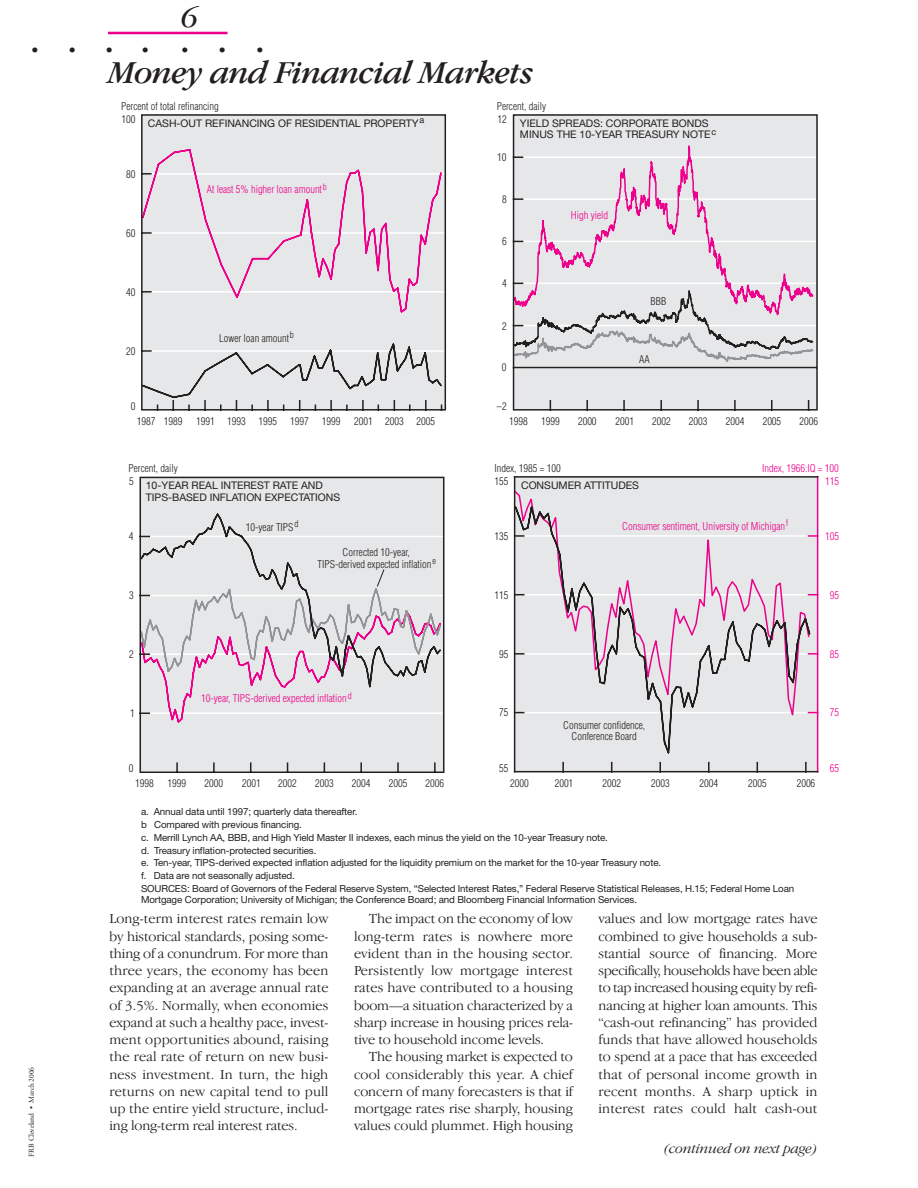
<style>
.page{position:relative;width:918px;height:1188px;background:#fff}
.page>*{position:absolute;margin:0;border:0;box-sizing:border-box;transform-origin:0 0}
.t1{font:italic 33px "Garamond IT Cby BT";letter-spacing:-.02em;color:#231f1f}
.t2{font:italic 30px "Garamond IT Cby BT";color:#231f1f}
.t3{font:18px "Adobe Garamond";color:#231f1f}
.t4{font:300 14.25px/17.2px "Garamond IT Cby BT";letter-spacing:-.005em;color:#231f1f;text-align:justify}
.t5{font:italic 300 14.25px "Garamond IT Cby BT";letter-spacing:-.01em;color:#231f1f}
.t6{font:300 condensed 10.5px/11.4px "Helvetica";color:#231f1f;text-align:center}
.t7{font:10.5px/11.4px "Helvetica Neue";color:#231f1f}
.t8{font:300 condensed 10.5px "Helvetica";color:#ed008b}
.t9{font:9.75px/12.8px "Helvetica Neue";letter-spacing:-.01em;color:#231f1f}
.t10{font:7.5px "Adobe Garamond";letter-spacing:-.005em;color:#231f1f}
</style>
<div class="page">
<hr style="left:108px;top:32px;width:120px;height:2px;background:#ed008b">
<svg style="left:512px;top:114px;width:306px;height:297px;background:#ded7dc"></svg>
<svg style="left:139px;top:476px;width:306px;height:297px;background:#dcddde"></svg>
<svg style="left:140px;top:569px;width:302px;height:155px;background:#ded6dc"></svg>
<div style="left:515px;top:477px;width:303px;height:295px;background:#e6e7e8"></div>
<hr style="left:817px;top:477px;width:1px;height:295px;background:#ed008b">
<hr style="left:515px;top:476px;width:303px;height:2px;background:#231f1f">
<svg style="left:811px;top:653px;width:6px;height:2px"></svg>
<svg style="left:811px;top:535px;width:6px;height:2px"></svg>
<hr style="left:515px;top:771px;width:303px;height:1px;background:#231f1f">
<svg style="left:562px;top:763px;width:2px;height:8px"></svg>
<svg style="left:659px;top:763px;width:2px;height:8px"></svg>
<svg style="left:708px;top:763px;width:2px;height:8px"></svg>
<svg style="left:805px;top:763px;width:2px;height:8px"></svg>
<svg style="left:513px;top:490px;width:20px;height:233px"></svg>
<svg style="left:515px;top:505px;width:296px;height:250px"></svg>
<hr style="left:514px;top:477px;width:1px;height:295px;background:#231f1f">
<svg style="left:141px;top:114px;width:306px;height:297px;background:#dfdade"></svg>
<h2 class="t2" style="left:182px;top:6px;width:18px">6</h2>
<p class="t3" style="left:32px;top:43px;width:46px">• •</p>
<p class="t3" style="left:106px;top:43px;width:44px">• •</p>
<p class="t3" style="left:181px;top:43px;width:46px">• •</p>
<p class="t3" style="left:256px;top:43px;width:8px">•</p>
<h1 class="t1" style="left:109px;top:60px;width:426px">Money and Financial Markets</h1>
<p class="t10" style="left:28px;top:1156px;width:91px;rotate:-90deg">FRB Cleveland • March 2006</p>
<p class="t6" style="left:121px;top:101px;width:99px">Percent of total refinancing</p>
<p class="t6" style="left:121px;top:114px;width:15px">100</p>
<p class="t7" style="left:148px;top:119px;width:278px">CASH-OUT REFINANCING OF RESIDENTIAL PROPERTY<sup>a</sup></p>
<p class="t6" style="left:126px;top:169px;width:11px">80</p>
<p class="t6" style="left:126px;top:228px;width:11px">60</p>
<p class="t8" style="left:207px;top:186px;width:122px">At least 5% higher loan amount<sup>b</sup></p>
<p class="t6" style="left:126px;top:287px;width:11px">40</p>
<p class="t6" style="left:126px;top:346px;width:11px">20</p>
<p class="t6" style="left:131px;top:401px;width:6px">0</p>
<p class="t6" style="left:219px;top:333px;width:76px">Lower loan amount<sup>b</sup></p>
<p class="t6" style="left:137px;top:416px;width:47px">1987 1989</p>
<p class="t6" style="left:196px;top:416px;width:146px">1991 1993 1995 1997 1999</p>
<p class="t6" style="left:354px;top:416px;width:82px">2001 2003 2005</p>
<p class="t6" style="left:129px;top:464px;width:51px">Percent, daily</p>
<p class="t6" style="left:129px;top:476px;width:6px">5</p>
<p class="t6" style="left:129px;top:532px;width:6px">4</p>
<p class="t6" style="left:129px;top:591px;width:6px">3</p>
<p class="t7" style="left:146px;top:481px;width:196px">10-YEAR REAL INTEREST RATE AND<br>TIPS-BASED INFLATION EXPECTATIONS</p>
<p class="t6" style="left:246px;top:522px;width:54px">10-year TIPS<sup>d</sup></p>
<p class="t6" style="left:318px;top:548px;width:120px">Corrected 10-year,<br>TIPS-derived expected inflation<sup>e</sup></p>
<p class="t6" style="left:129px;top:649px;width:6px">2</p>
<p class="t6" style="left:130px;top:708px;width:6px">1</p>
<p class="t6" style="left:129px;top:763px;width:6px">0</p>
<p class="t8" style="left:201px;top:694px;width:152px">10-year, TIPS-derived expected inflation<sup>d</sup></p>
<p class="t6" style="left:135px;top:779px;width:20px">1998</p>
<p class="t6" style="left:168px;top:779px;width:20px">1999</p>
<p class="t6" style="left:205px;top:779px;width:20px">2000</p>
<p class="t6" style="left:242px;top:779px;width:20px">2001</p>
<p class="t6" style="left:278px;top:779px;width:20px">2002</p>
<p class="t6" style="left:315px;top:779px;width:20px">2003</p>
<p class="t6" style="left:352px;top:779px;width:20px">2004</p>
<p class="t6" style="left:389px;top:779px;width:20px">2005</p>
<p class="t6" style="left:426px;top:779px;width:20px">2006</p>
<p class="t6" style="left:497px;top:101px;width:51px">Percent, daily</p>
<p class="t6" style="left:498px;top:114px;width:11px">12</p>
<p class="t6" style="left:497px;top:152px;width:11px">10</p>
<p class="t6" style="left:502px;top:194px;width:6px">8</p>
<p class="t6" style="left:502px;top:237px;width:6px">6</p>
<p class="t6" style="left:502px;top:279px;width:6px">4</p>
<p class="t6" style="left:502px;top:321px;width:6px">2</p>
<p class="t6" style="left:502px;top:363px;width:6px">0</p>
<p class="t6" style="left:497px;top:401px;width:11px">–2</p>
<p class="t7" style="left:520px;top:119px;width:198px">YIELD SPREADS: CORPORATE BONDS<br>MINUS THE 10-YEAR TREASURY NOTE<sup>c</sup></p>
<p class="t8" style="left:571px;top:211px;width:39px">High yield</p>
<p class="t6" style="left:651px;top:296px;width:17px">BBB</p>
<p class="t6" style="left:639px;top:354px;width:12px">AA</p>
<p class="t6" style="left:509px;top:416px;width:20px">1998</p>
<p class="t6" style="left:541px;top:416px;width:20px">1999</p>
<p class="t6" style="left:578px;top:416px;width:20px">2000</p>
<p class="t6" style="left:616px;top:416px;width:20px">2001</p>
<p class="t6" style="left:652px;top:416px;width:20px">2002</p>
<p class="t6" style="left:689px;top:416px;width:20px">2003</p>
<p class="t6" style="left:726px;top:416px;width:20px">2004</p>
<p class="t6" style="left:763px;top:416px;width:20px">2005</p>
<p class="t6" style="left:799px;top:416px;width:20px">2006</p>
<p class="t6" style="left:495px;top:463px;width:68px">Index, 1985 = 100</p>
<p class="t8" style="left:762px;top:464px;width:78px">Index, 1966:IQ = 100</p>
<p class="t6" style="left:495px;top:476px;width:15px">155</p>
<p class="t7" style="left:521px;top:480px;width:119px">CONSUMER ATTITUDES</p>
<p class="t8" style="left:825px;top:477px;width:15px">115</p>
<p class="t6" style="left:495px;top:531px;width:15px">135</p>
<p class="t8" style="left:622px;top:522px;width:167px">Consumer sentiment, University of Michigan<sup>f</sup></p>
<p class="t8" style="left:825px;top:532px;width:15px">105</p>
<p class="t6" style="left:495px;top:590px;width:15px">115</p>
<p class="t8" style="left:830px;top:591px;width:11px">95</p>
<p class="t6" style="left:499px;top:649px;width:11px">95</p>
<p class="t8" style="left:830px;top:650px;width:11px">85</p>
<p class="t6" style="left:499px;top:708px;width:11px">75</p>
<p class="t6" style="left:499px;top:763px;width:11px">55</p>
<p class="t6" style="left:563px;top:720px;width:84px">Consumer confidence,<br>Conference Board</p>
<p class="t6" style="left:510px;top:778px;width:20px">2000</p>
<p class="t6" style="left:555px;top:778px;width:20px">2001</p>
<p class="t6" style="left:603px;top:778px;width:20px">2002</p>
<p class="t6" style="left:651px;top:778px;width:20px">2003</p>
<p class="t6" style="left:700px;top:778px;width:20px">2004</p>
<p class="t6" style="left:748px;top:778px;width:20px">2005</p>
<p class="t6" style="left:797px;top:778px;width:20px">2006</p>
<p class="t8" style="left:830px;top:708px;width:11px">75</p>
<p class="t8" style="left:830px;top:764px;width:11px">65</p>
<p class="t9" style="left:141px;top:807px;width:655px">a. Annual data until 1997; quarterly data thereafter.<br>b Compared with previous financing.<br>c. Merrill Lynch AA, BBB, and High Yield Master II indexes, each minus the yield on the 10-year Treasury note.<br>d. Treasury inflation-protected securities.<br>e. Ten-year, TIPS-derived expected inflation adjusted for the liquidity premium on the market for the 10-year Treasury note.<br>f. Data are not seasonally adjusted.<br>SOURCES: Board of Governors of the Federal Reserve System, “Selected Interest Rates,” Federal Reserve Statistical Releases, H.15; Federal Home Loan</p>
<p class="t9" style="left:141px;top:894px;width:498px">Mortgage Corporation; University of Michigan; the Conference Board; and Bloomberg Financial Information Services.</p>
<p class="t4" style="left:110px;top:911px;width:221px">Long-term interest rates remain low by historical standards, posing some&shy;thing of a conundrum. For more than three years, the economy has been expanding at an average annual rate of 3.5%. Normally, when economies expand at such a healthy pace, invest&shy;ment opportunities abound, raising the real rate of return on new busi&shy;ness investment. In turn, the high returns on new capital tend to pull up the entire yield structure, includ&shy;ing long-term real interest rates.</p>
<p class="t4" style="left:354px;top:911px;width:221px;text-indent:15px">The impact on the economy of low long-term rates is nowhere more evident than in the housing sector.<br>Persistently low mortgage interest rates have contributed to a housing boom—a situation characterized by a sharp increase in housing prices rela&shy;tive to household income levels.</p>
<p class="t4" style="left:599px;top:911px;width:221px">values and low mortgage rates have combined to give households a sub&shy;stantial source of financing. More specifically, households have been able to tap increased housing equity by refi&shy;nancing at higher loan amounts. This “cash-out refinancing” has provided funds that have allowed households to spend at a pace that has exceeded that of personal income growth in recent months. A sharp uptick in interest rates could halt cash-out</p>
<p class="t4" style="left:354px;top:1049px;width:221px;text-indent:15px">The housing market is expected to cool considerably this year. A chief concern of many forecasters is that if mortgage rates rise sharply, housing values could plummet. High housing</p>
<p class="t5" style="left:664px;top:1143px;width:155px">(continued on next page)</p>
</div>
